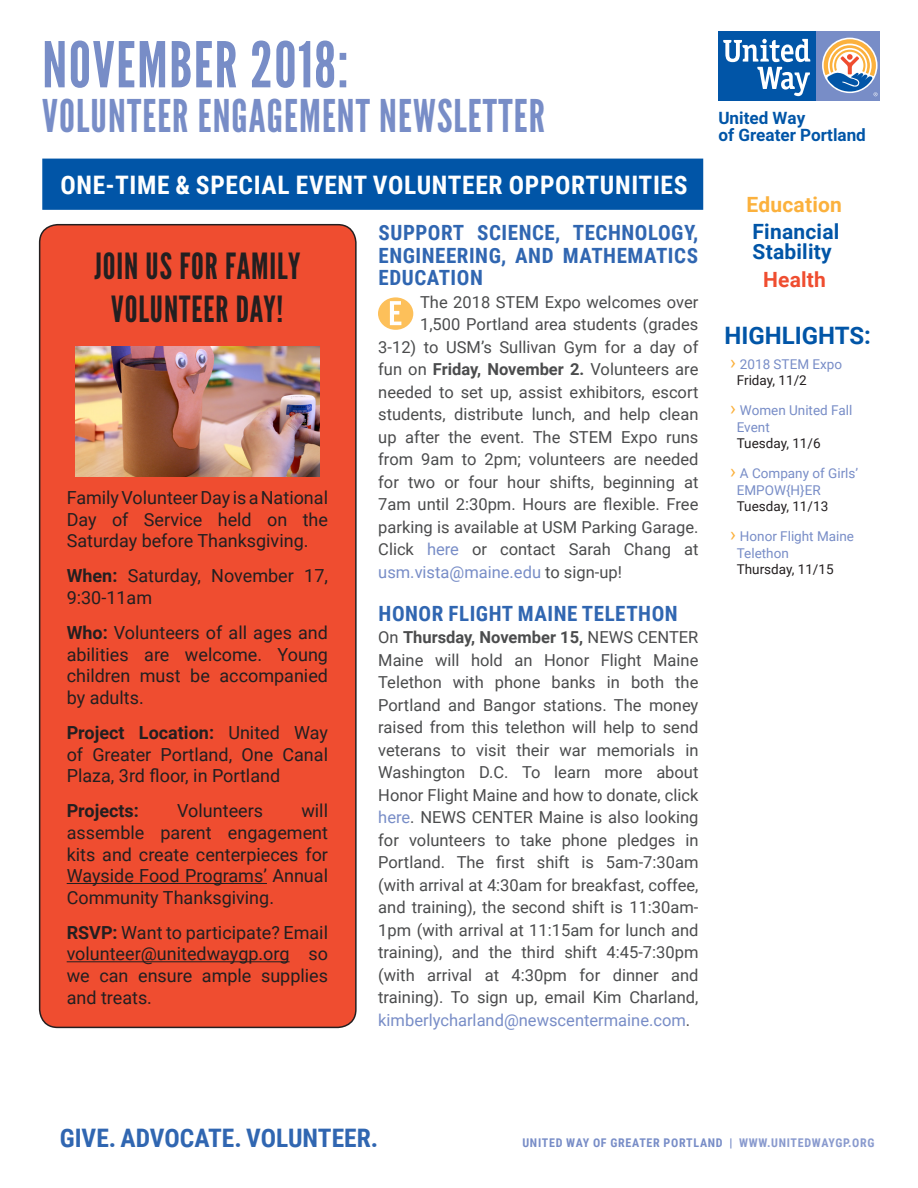
<style>
.page{position:relative;width:918px;height:1188px;background:#fff}
.page>*{position:absolute;margin:0;border:0;box-sizing:border-box;transform-origin:0 0}
.t1{font:63px "League Gothic";letter-spacing:.025em;color:#788dc7}
.t2{font:45px "League Gothic";letter-spacing:.025em;color:#788dc7}
.t3{font:36px/43.2px "League Gothic";letter-spacing:.025em;color:#231f20;text-align:center}
.Title_Opportunity{font:700 25.5px "Roboto Condensed";letter-spacing:.025em;color:#fff}
.t4{font:700 25.5px "Roboto Condensed";color:#3066b1}
.t5{font:700 24px "Roboto";color:#0155a7}
.Title_Opportunity-2{font:700 21px/22.5px "Roboto Condensed";letter-spacing:.025em;color:#3066b1;text-align:justify}
.t6{font:700 21px/19.5px "Roboto";letter-spacing:.01em;color:#0155a7}
.t7{font:700 21px "Roboto";letter-spacing:.01em;color:#fbb13d}
.t8{font:700 21px "Roboto";letter-spacing:.01em;color:#ef4d30}
.t9{font:18px/21.6px "Roboto";color:#231f20;text-align:justify}
.t10{font:700 18px "Roboto";color:#231f20}
.t11{font:700 17.1px/17.1px "Roboto";color:#0155a7}
.Body_-_Main_text{font:16.5px/22.5px "Roboto";color:#4b4c4d;text-align:justify}
.Body_-_Main_text-2{font:16.5px "Roboto";color:#788dc7}
.t12{font:13.5px/16.5px "Roboto";color:#788dc7}
.t13{font:700 12px "Roboto Condensed";letter-spacing:.06em;color:#788dc7}
.s1{font-weight:700}
.s2{color:#788dc7}
.s3{color:#4b4c4d}
.s4{font-size:19.5px;color:#fbb13d}
.s5{color:#231f20}
.s6{color:#899ace}
</style>
<div class="page">
<svg style="left:718px;top:31px;width:161px;height:70px"></svg>
<div style="left:42px;top:159px;width:661px;height:51px;background:#0155a7;border:2px solid #0155a7"></div>
<div style="left:378px;top:297px;width:35px;height:33px;background:#fdc05a;border-radius:50%"></div>
<svg style="left:390px;top:301px;width:11px;height:24px"></svg>
<div style="left:40px;top:225px;width:316px;height:802px;background:#ef4d30;border-radius:18px"></div>
<div style="left:39px;top:224px;width:318px;height:804px;border:2px solid #231f20;border-radius:18px"></div>
<hr style="left:67px;top:883px;width:200px;height:1px;background:#231f20">
<hr style="left:67px;top:961px;width:223px;height:1px;background:#231f20">
<img style="left:75px;top:347px;width:244px;height:129px">
<h1 class="t1" style="left:42px;top:27px;width:308px">NOVEMBER 2018:</h1>
<h2 class="t2" style="left:42px;top:90px;width:504px">VOLUNTEER ENGAGEMENT NEWSLETTER</h2>
<p class="Title_Opportunity" style="left:61px;top:167px;width:628px">ONE-TIME &amp; SPECIAL EVENT VOLUNTEER OPPORTUNITIES</p>
<p class="Title_Opportunity-2" style="left:379px;top:221px;width:321px">SUPPORT SCIENCE, TECHNOLOGY, ENGINEERING, AND MATHEMATICS EDUCATION</p>
<p class="Body_-_Main_text" style="left:420px;top:290px;width:280px">The 2018 STEM Expo welcomes over</p>
<p class="Body_-_Main_text" style="left:420px;top:313px;width:280px">1,500 Portland area students (grades</p>
<p class="Body_-_Main_text" style="left:378px;top:335px;width:322px">3-12) to USM’s Sullivan Gym for a day of</p>
<p class="Body_-_Main_text" style="left:378px;top:358px;width:322px">fun on <span class="s1">Friday, November 2.</span> Volunteers are</p>
<p class="Body_-_Main_text" style="left:378px;top:380px;width:322px">needed to set up, assist exhibitors, escort</p>
<p class="Body_-_Main_text" style="left:378px;top:403px;width:322px">students, distribute lunch, and help clean</p>
<p class="Body_-_Main_text" style="left:378px;top:425px;width:322px">up after the event. The STEM Expo runs</p>
<p class="Body_-_Main_text" style="left:378px;top:448px;width:322px">from 9am to 2pm; volunteers are needed</p>
<p class="Body_-_Main_text" style="left:378px;top:470px;width:322px">for two or four hour shifts, beginning at</p>
<p class="Body_-_Main_text" style="left:378px;top:493px;width:322px">7am until 2:30pm. Hours are flexible. Free</p>
<p class="Body_-_Main_text" style="left:378px;top:515px;width:322px">parking is available at USM Parking Garage.</p>
<p class="Body_-_Main_text" style="left:378px;top:538px;width:322px">Click <span class="s2">here</span> or contact Sarah Chang at</p>
<p class="Body_-_Main_text-2" style="left:378px;top:561px;width:245px">usm.vista@maine.edu <span class="s3">to sign-up!</span></p>
<p class="Title_Opportunity-2" style="left:379px;top:601px;width:301px">HONOR FLIGHT MAINE TELETHON</p>
<p class="Body_-_Main_text" style="left:378px;top:625px;width:322px">On <span class="s1">Thursday, November 15,</span> NEWS CENTER Maine will hold an Honor Flight Maine Telethon with phone banks in both the Portland and Bangor stations. The money raised from this telethon will help to send veterans to visit their war memorials in Washington D.C. To learn more about Honor Flight Maine and how to donate, click <span class="s2">here</span>. NEWS CENTER Maine is also looking for volunteers to take phone pledges in Portland. The first shift is 5am-7:30am (with arrival at 4:30am for breakfast, coffee, and training), the second shift is 11:30am-1pm (with arrival at 11:15am for lunch and training), and the third shift 4:45-7:30pm (with arrival at 4:30pm for dinner and training). To sign up, email Kim Charland, <span class="s2">kimberlycharland@newscentermaine.com</span>.</p>
<p class="t3" style="left:94px;top:245px;width:207px">JOIN US FOR FAMILY<br>VOLUNTEER DAY!</p>
<p class="t9" style="left:67px;top:486px;width:263px">Family Volunteer Day is a National Day of Service held on the Saturday before Thanksgiving.</p>
<p class="t9" style="left:67px;top:565px;width:263px"><span class="s1">When:</span> Saturday, November 17,<br>9:30-11am</p>
<p class="t9" style="left:67px;top:621px;width:263px"><span class="s1">Who:</span> Volunteers of all ages and abilities are welcome. Young children must be accompanied by adults.</p>
<p class="t9" style="left:67px;top:721px;width:263px"><span class="s1">Project Location:</span> United Way of Greater Portland, One Canal Plaza, 3rd floor, in Portland</p>
<p class="t10" style="left:67px;top:798px;width:74px">Projects:</p>
<p class="t9" style="left:177px;top:800px;width:87px">Volunteers</p>
<p class="t9" style="left:67px;top:800px;width:263px;text-indent:235px">will assemble parent engagement kits and create centerpieces for Wayside Food Programs’ Annual Community Thanksgiving.</p>
<p class="t9" style="left:67px;top:921px;width:263px"><span class="s1">RSVP:</span> Want to participate? Email volunteer@unitedwaygp.org so we can ensure ample supplies and treats.</p>
<p class="t11" style="left:718px;top:109px;width:149px">United Way<br>of Greater Portland</p>
<p class="t7" style="left:747px;top:190px;width:97px">Education</p>
<p class="t6" style="left:753px;top:221px;width:88px">Financial<br>Stability</p>
<p class="t8" style="left:763px;top:265px;width:64px">Health</p>
<h3 class="t5" style="left:725px;top:319px;width:148px">HIGHLIGHTS:</h3>
<p class="t12" style="left:737px;top:355px;width:107px;text-indent:-7px"><span class="s4">›</span> 2018 STEM Expo<br><span class="s5">Friday, 11/2</span></p>
<p class="t12" style="left:737px;top:402px;width:117px;text-indent:-7px"><span class="s4">›</span> Women United Fall<br>Event<br><span class="s5">Tuesday, 11/6</span></p>
<p class="t12" style="left:737px;top:465px;width:123px;text-indent:-7px"><span class="s4">›</span> A Company of Girls’<br>EMPOW{H}ER<br><span class="s5">Tuesday, 11/13</span></p>
<p class="t12" style="left:737px;top:528px;width:119px;text-indent:-7px"><span class="s4">›</span> Honor Flight Maine<br>Telethon<br><span class="s5">Thursday, 11/15</span></p>
<h3 class="t4" style="left:60px;top:1120px;width:320px">GIVE. ADVOCATE. VOLUNTEER.</h3>
<p class="t13" style="left:522px;top:1135px;width:354px">UNITED WAY OF GREATER PORTLAND | <span class="s6">WWW.UNITEDWAYGP.ORG</span></p>
</div>
